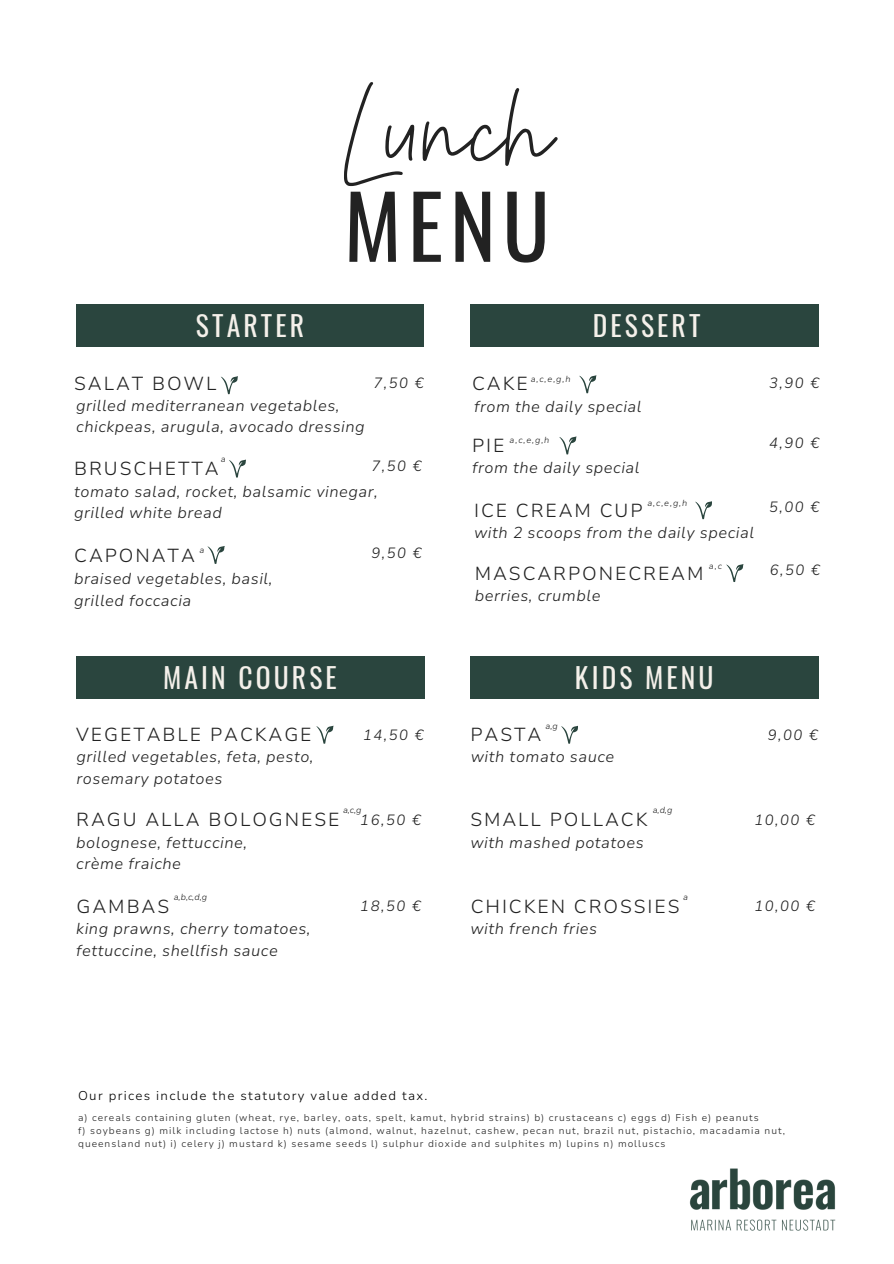
<style>
.page{position:relative;width:894px;height:1264px;background:#fff}
.page>*{position:absolute;margin:0;border:0;box-sizing:border-box;transform-origin:0 0}
.t1{font:102px "Olamitte";color:#222}
.t2{font:86.55px "Oswald";color:#222}
.t3{font:27.6px "Oswald";letter-spacing:.11em;color:#f4f0ea}
.t4{font:300 18.75px "Nunito Sans 10 pt";letter-spacing:.1em;color:#222}
.t5{font:italic 300 15.75px/21.3px "Nunito Sans 10 pt";letter-spacing:.03em;color:#222}
.t6{font:italic 300 14.85px "Nunito Sans 10 pt";letter-spacing:.1em;color:#222}
.t7{font:300 12.75px "Nunito Sans 10 pt";letter-spacing:.1em;color:#000}
.t8{font:300 9.75px/13px "Nunito Sans 10 pt";letter-spacing:.1em;color:#222}
.t9{font:italic 300 8.85px "Nunito Sans 10 pt";color:#222}
</style>
<div class="page">
<div style="left:76px;top:304px;width:347px;height:43px;background:#2a453e"></div>
<div style="left:76px;top:656px;width:349px;height:43px;background:#2a453e"></div>
<img style="left:689px;top:1168px;width:147px;height:63px">
<div style="left:470px;top:304px;width:349px;height:43px;background:#2a453e"></div>
<svg style="left:221px;top:376px;width:16px;height:18px"></svg>
<svg style="left:695px;top:501px;width:16px;height:18px"></svg>
<svg style="left:559px;top:436px;width:17px;height:18px"></svg>
<svg style="left:579px;top:375px;width:17px;height:18px"></svg>
<div style="left:470px;top:656px;width:349px;height:43px;background:#2a453e"></div>
<svg style="left:726px;top:564px;width:16px;height:18px"></svg>
<svg style="left:229px;top:459px;width:17px;height:18px"></svg>
<svg style="left:207px;top:546px;width:17px;height:18px"></svg>
<svg style="left:316px;top:725px;width:17px;height:18px"></svg>
<svg style="left:561px;top:726px;width:16px;height:17px"></svg>
<p class="t1" style="left:339px;top:58px;width:217px">Lunch</p>
<h4 class="t3" style="left:196px;top:303px;width:110px">STARTER</h4>
<h6 class="t2" style="left:344px;top:158px;width:207px">MENU</h6>
<h6 class="t3" style="left:592px;top:303px;width:109px">DESSERT</h6>
<h5 class="t4" style="left:74px;top:371px;width:144px">SALAT BOWL</h5>
<h6 class="t5" style="left:76px;top:395px;width:290px">grilled mediterranean vegetables, chickpeas, arugula, avocado dressing</h6>
<p class="t6" style="left:373px;top:372px;width:52px">7,50 €</p>
<h6 class="t9" style="left:530px;top:373px;width:41px">a,c,e,g,h</h6>
<h4 class="t4" style="left:472px;top:371px;width:57px">CAKE</h4>
<p class="t5" style="left:474px;top:396px;width:169px">from the daily special</p>
<h5 class="t6" style="left:768px;top:372px;width:52px">3,90 €</h5>
<p class="t9" style="left:509px;top:434px;width:41px">a,c,e,g,h</p>
<h3 class="t4" style="left:472px;top:433px;width:34px">PIE</h3>
<h4 class="t6" style="left:768px;top:432px;width:52px">4,90 €</h4>
<h6 class="t9" style="left:221px;top:453px;width:6px">a</h6>
<p class="t6" style="left:371px;top:455px;width:52px">7,50 €</p>
<h5 class="t4" style="left:74px;top:456px;width:146px">BRUSCHETTA</h5>
<h4 class="t5" style="left:74px;top:481px;width:305px">tomato salad, rocket, balsamic vinegar, grilled white bread</h4>
<p class="t5" style="left:472px;top:457px;width:169px">from the daily special</p>
<h5 class="t9" style="left:647px;top:497px;width:41px">a,c,e,g,h</h5>
<p class="t4" style="left:474px;top:498px;width:170px">ICE CREAM CUP</p>
<h4 class="t6" style="left:768px;top:497px;width:52px">5,00 €</h4>
<h6 class="t5" style="left:474px;top:522px;width:281px">with 2 scoops from the daily special</h6>
<h3 class="t4" style="left:74px;top:543px;width:122px">CAPONATA</h3>
<h3 class="t5" style="left:74px;top:568px;width:200px">braised vegetables, basil, grilled foccacia</h3>
<p class="t9" style="left:199px;top:544px;width:6px">a</p>
<h4 class="t6" style="left:371px;top:543px;width:52px">9,50 €</h4>
<h4 class="t9" style="left:708px;top:560px;width:14px">a,c</h4>
<h5 class="t4" style="left:474px;top:561px;width:230px">MASCARPONECREAM</h5>
<h6 class="t5" style="left:474px;top:584px;width:127px">berries, crumble</h6>
<p class="t6" style="left:769px;top:560px;width:52px">6,50 €</p>
<p class="t3" style="left:163px;top:656px;width:175px">MAIN COURSE</p>
<h5 class="t3" style="left:574px;top:656px;width:140px">KIDS MENU</h5>
<h1 class="t4" style="left:76px;top:722px;width:237px">VEGETABLE PACKAGE</h1>
<h6 class="t6" style="left:363px;top:724px;width:62px">14,50 €</h6>
<h4 class="t9" style="left:545px;top:720px;width:14px">a,g</h4>
<h5 class="t4" style="left:470px;top:722px;width:72px">PASTA</h5>
<p class="t6" style="left:767px;top:724px;width:52px">9,00 €</p>
<h5 class="t5" style="left:77px;top:746px;width:238px">grilled vegetables, feta, pesto, rosemary potatoes</h5>
<h6 class="t5" style="left:470px;top:746px;width:145px">with tomato sauce</h6>
<h5 class="t9" style="left:343px;top:803px;width:20px">a,c,g</h5>
<h2 class="t4" style="left:76px;top:807px;width:265px">RAGU ALLA BOLOGNESE</h2>
<h3 class="t5" style="left:76px;top:831px;width:172px">bolognese, fettuccine, crème fraiche</h3>
<h4 class="t6" style="left:360px;top:810px;width:62px">16,50 €</h4>
<h4 class="t9" style="left:652px;top:804px;width:21px">a,d,g</h4>
<h6 class="t4" style="left:470px;top:807px;width:179px">SMALL POLLACK</h6>
<p class="t5" style="left:470px;top:831px;width:175px">with mashed potatoes</p>
<h4 class="t6" style="left:754px;top:810px;width:62px">10,00 €</h4>
<p class="t9" style="left:174px;top:891px;width:35px">a,b,c,d,g</p>
<p class="t4" style="left:77px;top:893px;width:94px">GAMBAS</p>
<p class="t5" style="left:76px;top:918px;width:236px">king prawns, cherry tomatoes, fettuccine, shellfish sauce</p>
<h5 class="t6" style="left:360px;top:896px;width:62px">18,50 €</h5>
<p class="t9" style="left:683px;top:891px;width:6px">a</p>
<p class="t4" style="left:470px;top:893px;width:210px">CHICKEN CROSSIES</p>
<h5 class="t5" style="left:470px;top:918px;width:128px">with french fries</h5>
<h6 class="t6" style="left:754px;top:896px;width:62px">10,00 €</h6>
<h4 class="t7" style="left:78px;top:1086px;width:351px">Our prices include the statutory value added tax.</h4>
<p class="t8" style="left:78px;top:1110px;width:682px">a) cereals containing gluten (wheat, rye, barley, oats, spelt, kamut, hybrid strains) b) crustaceans c) eggs d) Fish e) peanuts</p>
<p class="t8" style="left:78px;top:1123px;width:708px">f) soybeans g) milk including lactose h) nuts (almond, walnut, hazelnut, cashew, pecan nut, brazil nut, pistachio, macadamia nut, queensland nut) i) celery j) mustard k) sesame seeds l) sulphur dioxide and sulphites m) lupins n) molluscs</p>
</div>
